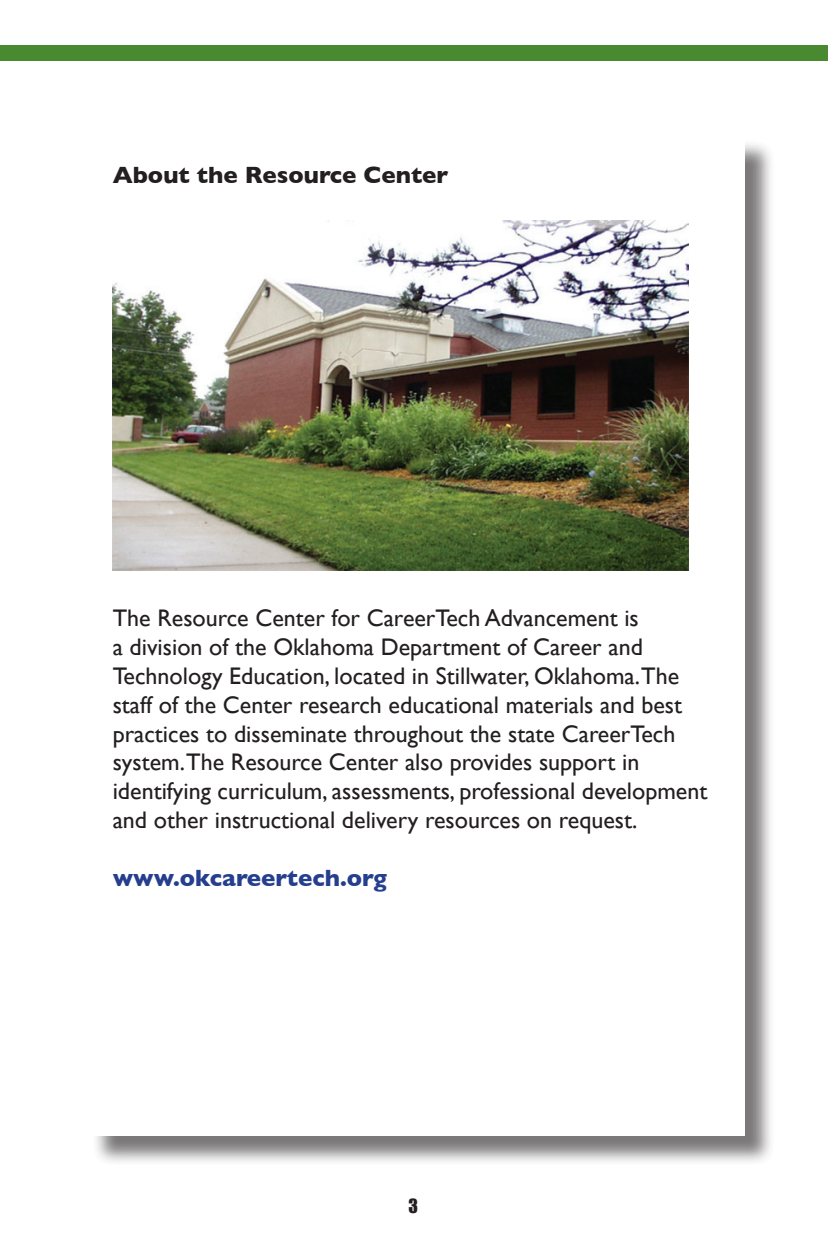
<style>
.page{position:relative;width:828px;height:1260px;background:#fff}
.page>*{position:absolute;margin:0;border:0;box-sizing:border-box;transform-origin:0 0}
.PLAIN_TEXT{font:24px/28.8px "Gill Sans";color:#231f20}
.TITLES{font:700 24px "Gill Sans";color:#231f20}
.PLAIN_TEXT-2{font:700 24px "Gill Sans";color:#253f8e}
.t1{font:18px "Impact";color:#231f20}
</style>
<div class="page">
<div style="left:92px;top:140px;width:683px;height:1026px;background:#231f20;opacity:.75"></div>
<div style="left:88px;top:136px;width:656px;height:999px;background:#fff"></div>
<div style="left:0;top:45px;width:828px;height:16px;background:#498930"></div>
<img style="left:113px;top:220px;width:576px;height:351px">
<p class="TITLES" style="left:113px;top:156px;width:337px">About the Resource Center</p>
<p class="PLAIN_TEXT" style="left:113px;top:604px;width:596px">The Resource Center for CareerTech Advancement is<br>a division of the Oklahoma Department of Career and Technology Education, located in Stillwater, Oklahoma.The staff of the Center research educational materials and best practices to disseminate throughout the state CareerTech system.The Resource Center also provides support in identifying curriculum, assessments, professional development and other instructional delivery resources on request.</p>
<p class="PLAIN_TEXT-2" style="left:113px;top:859px;width:276px">www.okcareertech.org</p>
<p class="t1" style="left:409px;top:1195px;width:11px">3</p>
</div>
